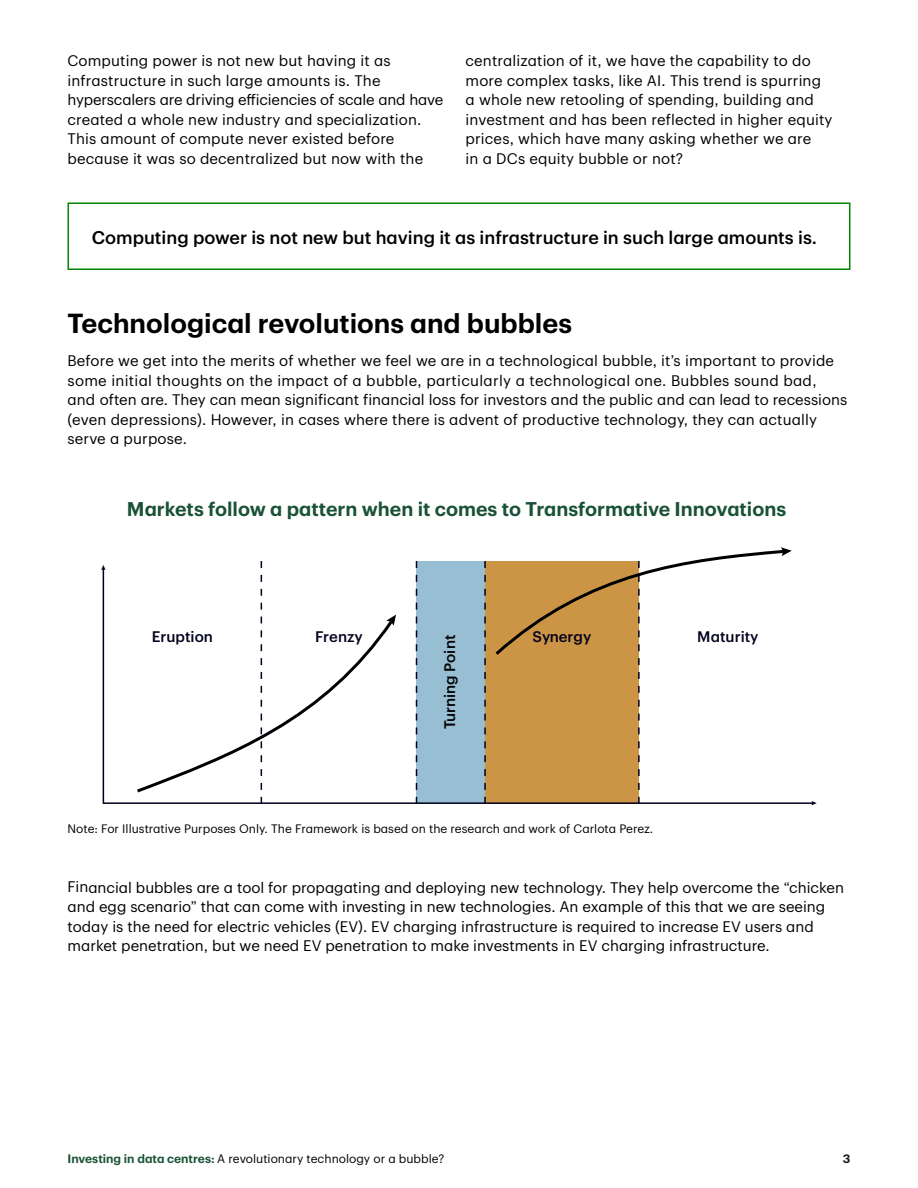
<style>
.page{position:relative;width:918px;height:1188px;background:#fff}
.page>*{position:absolute;margin:0;border:0;box-sizing:border-box;transform-origin:0 0}
.t1{font:600 27px "TD Graphik";color:#000}
.t2{font:600 19.5px "TD Graphik";color:#1a5236}
.t3{font:500 18px "TD Graphik";color:#000}
.t4{font:15px/19.5px "TD Graphik";letter-spacing:.01em;color:#000}
.t5{font:500 15px "TD Graphik";color:#00001c}
.t6{font:500 15px "TD Graphik";letter-spacing:-.005em;color:#000}
.t7{font:12px "TD Graphik";color:#000}
.t8{font:600 12px "TD Graphik";color:#1c1c1c}
.s1{font-weight:600;color:#1a5236}
</style>
<div class="page">
<div style="left:68px;top:202px;width:782px;height:68px;border:2px solid #038203"></div>
<div style="left:417px;top:561px;width:68px;height:242px;background:#98bed3"></div>
<svg style="left:102px;top:567px;width:709px;height:237px"></svg>
<svg style="left:811px;top:801px;width:6px;height:4px"></svg>
<svg style="left:101px;top:565px;width:5px;height:5px"></svg>
<svg style="left:261px;top:561px;width:1px;height:242px"></svg>
<svg style="left:416px;top:561px;width:1px;height:242px"></svg>
<svg style="left:484px;top:561px;width:2px;height:242px"></svg>
<svg style="left:134px;top:616px;width:262px;height:179px"></svg>
<svg style="left:386px;top:615px;width:10px;height:11px"></svg>
<svg style="left:492px;top:547px;width:300px;height:256px"></svg>
<p class="t4" style="left:68px;top:50px;width:377px">Computing power is not new but having it as infrastructure in such large amounts is. The hyperscalers are driving efficiencies of scale and have created a whole new industry and specialization.<br>This amount of compute never existed before because it was so decentralized but now with the</p>
<p class="t4" style="left:466px;top:50px;width:368px">centralization of it, we have the capability to do more complex tasks, like AI. This trend is spurring a whole new retooling of spending, building and investment and has been reflected in higher equity prices, which have many asking whether we are<br>in a DCs equity bubble or not?</p>
<p class="t3" style="left:92px;top:223px;width:727px">Computing power is not new but having it as infrastructure in such large amounts is.</p>
<h2 class="t1" style="left:68px;top:302px;width:506px">Technological revolutions and bubbles</h2>
<p class="t4" style="left:67px;top:350px;width:781px">Before we get into the merits of whether we feel we are in a technological bubble, it’s important to provide some initial thoughts on the impact of a bubble, particularly a technological one. Bubbles sound bad, and often are. They can mean significant financial loss for investors and the public and can lead to recessions (even depressions). However, in cases where there is advent of productive technology, they can actually serve a purpose.</p>
<h3 class="t2" style="left:127px;top:494px;width:661px">Markets follow a pattern when it comes to Transformative Innovations</h3>
<p class="t5" style="left:152px;top:625px;width:63px">Eruption</p>
<p class="t5" style="left:315px;top:625px;width:49px">Frenzy</p>
<p class="t5" style="left:532px;top:625px;width:60px">Synergy</p>
<p class="t5" style="left:697px;top:625px;width:63px">Maturity</p>
<p class="t6" style="left:438px;top:729px;width:96px;rotate:-90deg">Turning Point</p>
<p class="t7" style="left:67px;top:820px;width:587px">Note: For Illustrative Purposes Only. The Framework is based on the research and work of Carlota Perez.</p>
<p class="t4" style="left:67px;top:876px;width:778px">Financial bubbles are a tool for propagating and deploying new technology. They help overcome the “chicken and egg scenario” that can come with investing in new technologies. An example of this that we are seeing today is the need for electric vehicles (EV). EV charging infrastructure is required to increase EV users and market penetration, but we need EV penetration to make investments in EV charging infrastructure.</p>
<p class="t7" style="left:68px;top:1150px;width:378px"><span class="s1">Investing in data centres:</span> A revolutionary technology or a bubble?</p>
<p class="t8" style="left:843px;top:1150px;width:9px">3</p>
</div>
